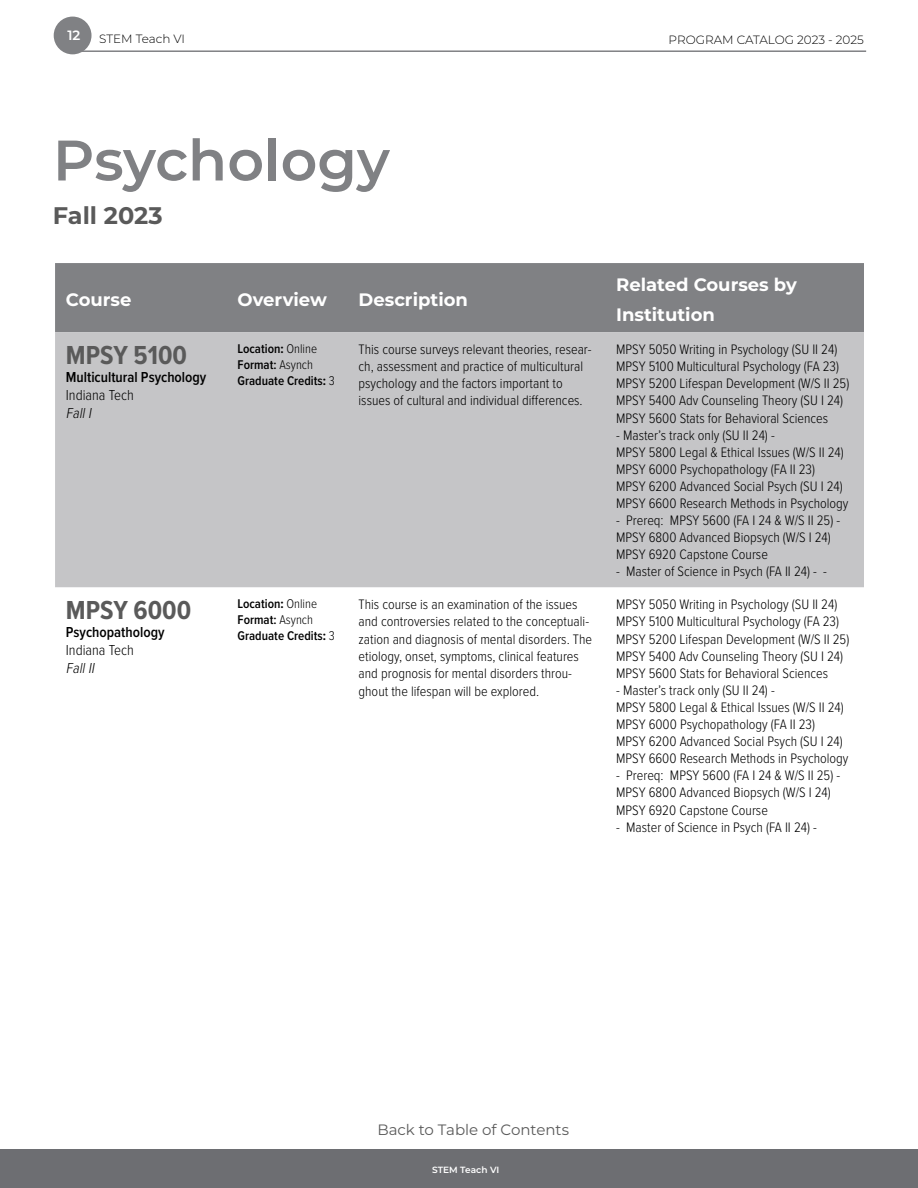
<style>
.page{position:relative;width:918px;height:1188px;background:#fff}
.page>*{position:absolute;margin:0;border:0;box-sizing:border-box;transform-origin:0 0}
.t1{font:600 57px "Montserrat";color:#808184}
.t2{font:700 27px "Proxima Nova Cond";color:#5a5a5a}
.t3{font:700 24px "Montserrat";color:#5a5a5a}
.t4{font:700 18px/30px "Montserrat";color:#fff}
.t5{font:600 15px "Proxima Nova Cond";color:#000}
.t6{font:300 15px "Proxima Nova Cond";color:#000}
.t7{font:15px "Montserrat";color:#5a5a5a}
.t8{font:italic 300 15px "Proxima Nova Cond";color:#000}
.t9{font:300 14.25px/17.1px "Proxima Nova Cond";color:#000}
.t10{font:600 13.5px "Montserrat Alternates";color:#fff}
.t11{font:600 13.2px/15.8px "Proxima Nova Cond";color:#000}
.t12{font:300 12px "Montserrat";color:#000}
.t13{font:600 9px "Montserrat";letter-spacing:-.005em;color:#fff}
.s1{font-weight:700}
.s2{font-weight:300}
</style>
<div class="page">
<div style="left:54px;top:17px;width:38px;height:37px;background:#808184;border-radius:50%"></div>
<hr style="left:64px;top:50px;width:802px;height:2px;background:#808184">
<div style="left:0;top:1149px;width:918px;height:39px;background:#6d6e72"></div>
<div style="left:55px;top:263px;width:809px;height:69px;background:#808184"></div>
<div style="left:55px;top:332px;width:809px;height:255px;background:#c5c5c7"></div>
<p class="t10" style="left:68px;top:26px;width:15px">12</p>
<p class="t12" style="left:99px;top:30px;width:87px">STEM Teach VI</p>
<p class="t12" style="left:669px;top:31px;width:197px">PROGRAM CATALOG 2023 - 2025</p>
<h1 class="t1" style="left:53px;top:120px;width:338px">Psychology</h1>
<h3 class="t3" style="left:53px;top:198px;width:111px">Fall 2023</h3>
<p class="t4" style="left:66px;top:284px;width:67px">Course</p>
<p class="t4" style="left:238px;top:284px;width:91px">Overview</p>
<p class="t4" style="left:359px;top:284px;width:111px">Description</p>
<p class="t4" style="left:616px;top:269px;width:182px">Related Courses by<br>Institution</p>
<h2 class="t2" style="left:66px;top:335px;width:123px">MPSY 5100</h2>
<p class="t5" style="left:66px;top:366px;width:142px">Multicultural Psychology</p>
<p class="t6" style="left:66px;top:384px;width:69px">Indiana Tech</p>
<p class="t8" style="left:66px;top:402px;width:30px">FallI</p>
<h2 class="t2" style="left:66px;top:591px;width:127px">MPSY 6000</h2>
<p class="t5" style="left:66px;top:621px;width:100px">Psychopathology</p>
<p class="t6" style="left:66px;top:639px;width:69px">Indiana Tech</p>
<p class="t8" style="left:66px;top:657px;width:34px">FallII</p>
<p class="t11" style="left:238px;top:341px;width:99px">Location<span class="s1">:</span> <span class="s2">Online<br></span>Format: <span class="s2">Asynch<br></span>Graduate Credits<span class="s1">:</span> <span class="s2">3</span></p>
<p class="t9" style="left:359px;top:340px;width:235px">This course surveys relevant theories, resear&shy;ch, assessment and practice of multicultural psychology and the factors important to issues of cultural and individual differences.</p>
<p class="t9" style="left:616px;top:340px;width:235px">MPSY 5050 Writing in Psychology (SU II 24)<br>MPSY 5100 Multicultural Psychology (FA 23)<br>MPSY 5200 Lifespan Development (W/S II 25)<br>MPSY 5400 Adv Counseling Theory (SU I 24)<br>MPSY 5600 Stats for Behavioral Sciences</p>
<p class="t9" style="left:616px;top:426px;width:234px">- Master’s track only (SU II 24) -<br>MPSY 5800 Legal &amp; Ethical Issues (W/S II 24)<br>MPSY 6000 Psychopathology (FA II 23)<br>MPSY 6200 Advanced Social Psych (SU I 24)<br>MPSY 6600 Research Methods in Psychology</p>
<p class="t9" style="left:616px;top:511px;width:226px">- Prereq: MPSY 5600 (FA I 24 &amp; W/S II 25) -<br>MPSY 6800 Advanced Biopsych (W/S I 24)<br>MPSY 6920 Capstone Course</p>
<p class="t9" style="left:616px;top:562px;width:212px">- Master of Science in Psych (FA II 24) - -</p>
<p class="t11" style="left:238px;top:596px;width:99px">Location<span class="s1">:</span> <span class="s2">Online<br></span>Format: <span class="s2">Asynch<br></span>Graduate Credits<span class="s1">:</span> <span class="s2">3</span></p>
<p class="t9" style="left:359px;top:595px;width:235px">This course is an examination of the issues and controversies related to the conceptuali&shy;zation and diagnosis of mental disorders. The etiology, onset, symptoms, clinical features and prognosis for mental disorders throu&shy;ghout the lifespan will be explored.</p>
<p class="t9" style="left:616px;top:595px;width:235px">MPSY 5050 Writing in Psychology (SU II 24)<br>MPSY 5100 Multicultural Psychology (FA 23)<br>MPSY 5200 Lifespan Development (W/S II 25)<br>MPSY 5400 Adv Counseling Theory (SU I 24)<br>MPSY 5600 Stats for Behavioral Sciences</p>
<p class="t9" style="left:616px;top:681px;width:234px">- Master’s track only (SU II 24) -<br>MPSY 5800 Legal &amp; Ethical Issues (W/S II 24)<br>MPSY 6000 Psychopathology (FA II 23)<br>MPSY 6200 Advanced Social Psych (SU I 24)<br>MPSY 6600 Research Methods in Psychology</p>
<p class="t9" style="left:616px;top:766px;width:226px">- Prereq: MPSY 5600 (FA I 24 &amp; W/S II 25) -<br>MPSY 6800 Advanced Biopsych (W/S I 24)<br>MPSY 6920 Capstone Course</p>
<p class="t9" style="left:616px;top:818px;width:202px">- Master of Science in Psych (FA II 24) -</p>
<p class="t7" style="left:377px;top:1119px;width:193px">Back to Table of Contents</p>
<p class="t13" style="left:432px;top:1164px;width:69px">STEM Teach VI</p>
</div>
